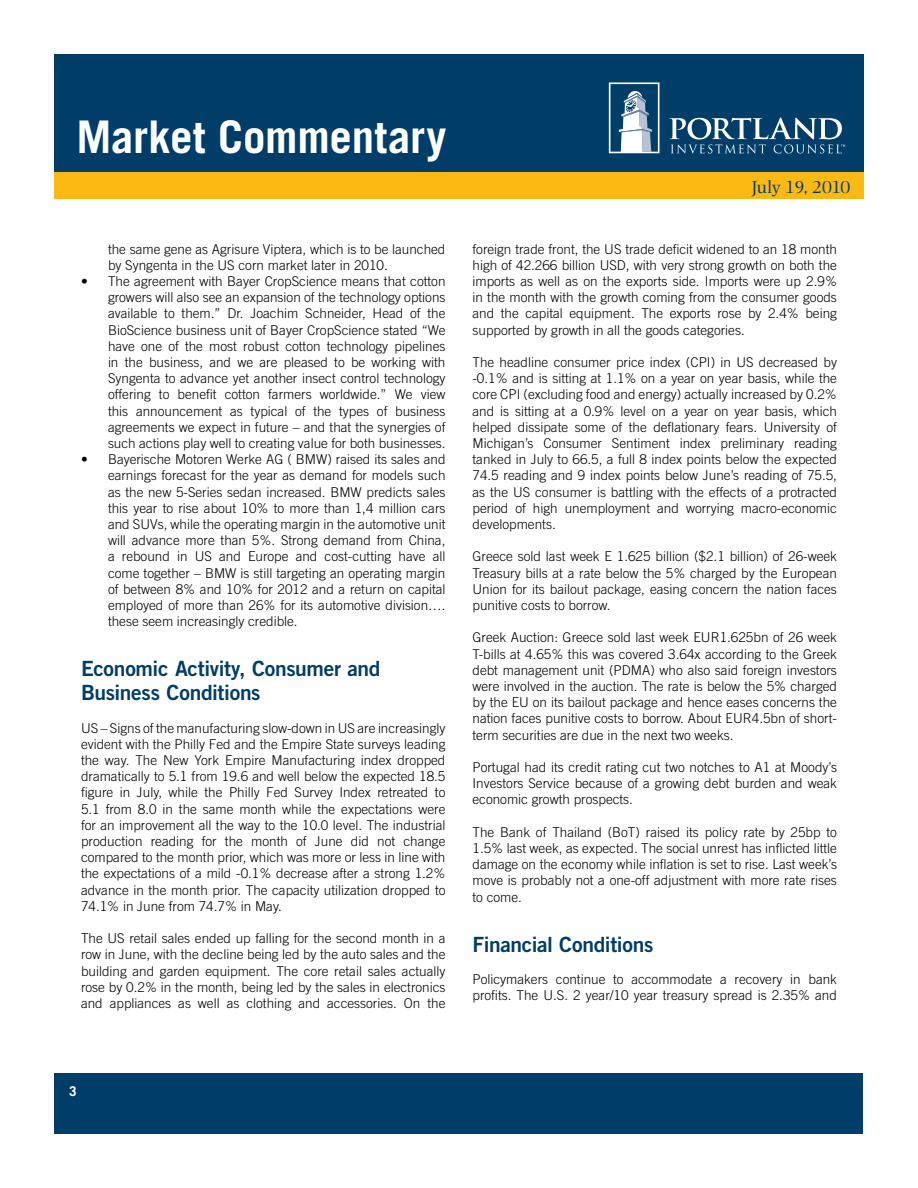
<style>
.page{position:relative;width:918px;height:1188px;background:#fff}
.page>*{position:absolute;margin:0;border:0;box-sizing:border-box;transform-origin:0 0}
.t1{font:700 45px "Trade Gothic";letter-spacing:-.005em;color:#fff}
.t2{font:21px/24px "Trade Gothic Bold Two";letter-spacing:-.015em;color:#003e69}
.t3{font:18px "Photina";letter-spacing:-.035em;color:#003e69}
.t4{font:300 13.5px/16.2px "Trade Gothic";color:#000;text-align:justify}
.t5{font:700 13.5px "Trade Gothic";color:#fff}
</style>
<div class="page">
<div style="left:55px;top:1073px;width:808px;height:60px;background:#003e69"></div>
<div style="left:54px;top:54px;width:810px;height:142px;background:#003e69"></div>
<svg style="left:609px;top:82px;width:51px;height:71px"></svg>
<svg style="left:670px;top:118px;width:175px;height:35px"></svg>
<div style="left:54px;top:172px;width:810px;height:28px;background:#fdb913"></div>
<h1 class="t1" style="left:76px;top:109px;width:371px">Market Commentary</h1>
<p class="t4" style="left:108px;top:241px;width:339px">the same gene as Agrisure Viptera, which is to be launched by Syngenta in the US corn market later in 2010.</p>
<p class="t4" style="left:108px;top:273px;width:339px;text-indent:-27px">• The agreement with Bayer CropScience means that cotton growers will also see an expansion of the technology options available to them.” Dr. Joachim Schneider, Head of the BioScience business unit of Bayer CropScience stated “We have one of the most robust cotton technology pipelines in the business, and we are pleased to be working with Syngenta to advance yet another insect control technology offering to benefit cotton farmers worldwide.” We view this announcement as typical of the types of business agreements we expect in future – and that the synergies of such actions play well to creating value for both businesses.</p>
<p class="t4" style="left:108px;top:451px;width:339px;text-indent:-27px">• Bayerische Motoren Werke AG ( BMW) raised its sales and earnings forecast for the year as demand for models such as the new 5-Series sedan increased. BMW predicts sales this year to rise about 10% to more than 1,4 million cars and SUVs, while the operating margin in the automotive unit will advance more than 5%. Strong demand from China, a rebound in US and Europe and cost-cutting have all come together – BMW is still targeting an operating margin of between 8% and 10% for 2012 and a return on capital employed of more than 26% for its automotive division…. these seem increasingly credible.</p>
<h2 class="t2" style="left:81px;top:656px;width:301px">Economic Activity, Consumer and<br>Business Conditions</h2>
<p class="t4" style="left:81px;top:720px;width:366px">US – Signs of the manufacturing slow-down in US are increasingly evident with the Philly Fed and the Empire State surveys leading the way. The New York Empire Manufacturing index dropped dramatically to 5.1 from 19.6 and well below the expected 18.5 figure in July, while the Philly Fed Survey Index retreated to 5.1 from 8.0 in the same month while the expectations were for an improvement all the way to the 10.0 level. The industrial production reading for the month of June did not change compared to the month prior, which was more or less in line with the expectations of a mild -0.1% decrease after a strong 1.2% advance in the month prior. The capacity utilization dropped to 74.1% in June from 74.7% in May.</p>
<p class="t4" style="left:81px;top:930px;width:366px">The US retail sales ended up falling for the second month in a row in June, with the decline being led by the auto sales and the building and garden equipment. The core retail sales actually rose by 0.2% in the month, being led by the sales in electronics and appliances as well as clothing and accessories. On the</p>
<h3 class="t3" style="left:752px;top:177px;width:100px">July 19, 2010</h3>
<p class="t4" style="left:472px;top:241px;width:366px">foreign trade front, the US trade deficit widened to an 18 month high of 42.266 billion USD, with very strong growth on both the imports as well as on the exports side. Imports were up 2.9% in the month with the growth coming from the consumer goods and the capital equipment. The exports rose by 2.4% being supported by growth in all the goods categories.</p>
<p class="t4" style="left:472px;top:354px;width:366px">The headline consumer price index (CPI) in US decreased by -0.1% and is sitting at 1.1% on a year on year basis, while the core CPI (excluding food and energy) actually increased by 0.2% and is sitting at a 0.9% level on a year on year basis, which helped dissipate some of the deflationary fears. University of Michigan’s Consumer Sentiment index preliminary reading tanked in July to 66.5, a full 8 index points below the expected 74.5 reading and 9 index points below June’s reading of 75.5, as the US consumer is battling with the effects of a protracted period of high unemployment and worrying macro-economic developments.</p>
<p class="t4" style="left:472px;top:548px;width:366px">Greece sold last week E 1.625 billion ($2.1 billion) of 26-week Treasury bills at a rate below the 5% charged by the European Union for its bailout package, easing concern the nation faces punitive costs to borrow.</p>
<p class="t4" style="left:472px;top:629px;width:366px">Greek Auction: Greece sold last week EUR1.625bn of 26 week T-bills at 4.65% this was covered 3.64x according to the Greek debt management unit (PDMA) who also said foreign investors were involved in the auction. The rate is below the 5% charged by the EU on its bailout package and hence eases concerns the nation faces punitive costs to borrow. About EUR4.5bn of short&shy;term securities are due in the next two weeks.</p>
<p class="t4" style="left:472px;top:759px;width:366px">Portugal had its credit rating cut two notches to A1 at Moody’s Investors Service because of a growing debt burden and weak economic growth prospects.</p>
<p class="t4" style="left:472px;top:824px;width:366px">The Bank of Thailand (BoT) raised its policy rate by 25bp to 1.5% last week, as expected. The social unrest has inflicted little damage on the economy while inflation is set to rise. Last week’s move is probably not a one-off adjustment with more rate rises to come.</p>
<h2 class="t2" style="left:472px;top:932px;width:182px">Financial Conditions</h2>
<p class="t4" style="left:472px;top:971px;width:366px">Policymakers continue to accommodate a recovery in bank profits. The U.S. 2 year/10 year treasury spread is 2.35% and</p>
<p class="t5" style="left:69px;top:1083px;width:9px">3</p>
</div>
